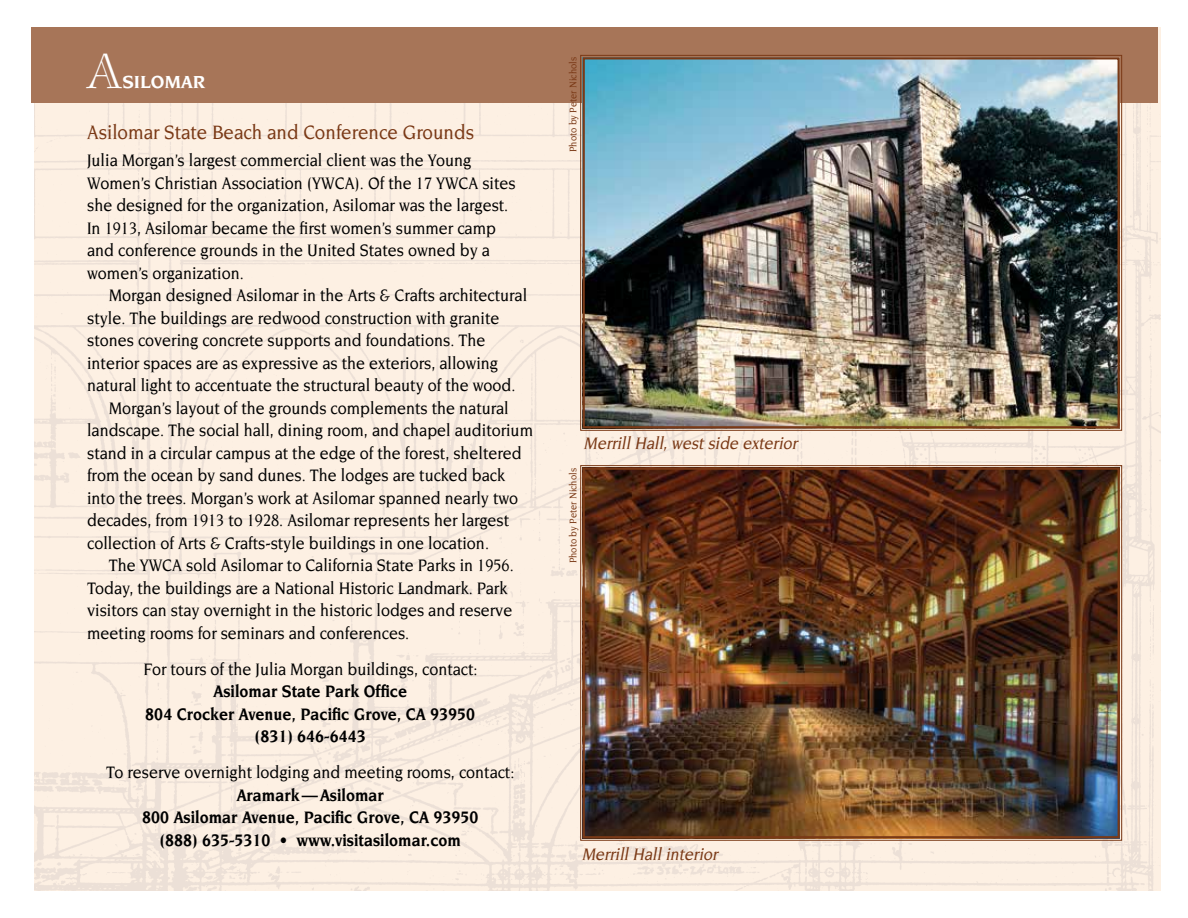
<style>
.page{position:relative;width:1188px;height:918px;background:#fff}
.page>*{position:absolute;margin:0;border:0;box-sizing:border-box;transform-origin:0 0}
.t1{font:48px "Smaragd LT Std";color:#fff;scale:.9 1}
.t2{font:500 21px "Novarese";color:#7a3916;scale:.9 1}
.t3{font:700 18.9px "Novarese";color:#fff}
.t4{font:500 18px/22.5px "Novarese";color:#000;scale:.9 1}
.t5{font:700 18px/22.5px "Novarese";color:#000;text-align:center;scale:.9 1}
.t6{font:italic 500 18px "Novarese";color:#7a3916;scale:.9 1}
.t7{font:500 10.5px "Novarese";color:#7a3916;scale:.9 1}
.s1{font-weight:500}
</style>
<div class="page">
<img style="left:34px;top:27px;width:1127px;height:864px">
<div style="left:31px;top:27px;width:1127px;height:76px;background:#a77558"></div>
<svg style="left:580px;top:55px;width:542px;height:376px;background:#a37b61"></svg>
<img style="left:586px;top:60px;width:531px;height:365px">
<div style="left:583px;top:57px;width:537px;height:371px;border:2px solid #7a3916"></div>
<svg style="left:580px;top:465px;width:542px;height:376px;background:#ad856c"></svg>
<img style="left:586px;top:470px;width:531px;height:365px">
<div style="left:583px;top:467px;width:537px;height:371px;border:2px solid #7a3916"></div>
<h2 class="t1" style="left:87px;top:42px;width:41px">A</h2>
<h2 class="t3" style="left:122px;top:71px;width:84px">SILOMAR</h2>
<p class="t2" style="left:87px;top:121px;width:431px">Asilomar State Beach and Conference Grounds</p>
<p class="t4" style="left:87px;top:149px;width:478px">Julia Morgan’s largest commercial client was the Young Women’s Christian Association (YWCA). Of the 17 YWCA sites she designed for the organization, Asilomar was the largest.<br>In 1913, Asilomar became the frst women’s summer camp and conference grounds in the United States owned by a women’s organization.</p>
<p class="t4" style="left:87px;top:284px;width:490px;text-indent:22px">Morgan designed Asilomar in the Arts &amp; Crafts architectural style. The buildings are redwood construction with granite stones covering concrete supports and foundations. The interior spaces are as expressive as the exteriors, allowing natural light to accentuate the structural beauty of the wood.</p>
<p class="t4" style="left:87px;top:396px;width:497px;text-indent:22px">Morgan’s layout of the grounds complements the natural landscape. The social hall, dining room, and chapel auditorium stand in a circular campus at the edge of the forest, sheltered from the ocean by sand dunes. The lodges are tucked back into the trees. Morgan’s work at Asilomar spanned nearly two decades, from 1913 to 1928. Asilomar represents her largest collection of Arts &amp; Crafts-style buildings in one location.</p>
<p class="t4" style="left:87px;top:554px;width:476px;text-indent:22px">The YWCA sold Asilomar to California State Parks in 1956.<br>Today, the buildings are a National Historic Landmark. Park visitors can stay overnight in the historic lodges and reserve meeting rooms for seminars and conferences.</p>
<p class="t5" style="left:143px;top:657px;width:373px"><span class="s1">For tours of the Julia Morgan buildings, contact:<br></span>Asilomar State Park Offce<br>804 Crocker Avenue, Pacifc Grove, CA 93950 (831) 646-6443</p>
<p class="t5" style="left:106px;top:761px;width:455px"><span class="s1">To reserve overnight lodging and meeting rooms, contact:<br></span>Aramark — Asilomar<br>800 Asilomar Avenue, Pacifc Grove, CA 93950<br>(888) 635-5310 • www.visitasilomar.com</p>
<p class="t7" style="left:567px;top:152px;width:107px;rotate:-90deg">Photo by Peter Nichols</p>
<p class="t6" style="left:584px;top:434px;width:243px">MerrillHall,westside exterior</p>
<p class="t7" style="left:567px;top:563px;width:107px;rotate:-90deg">Photo by Peter Nichols</p>
<p class="t6" style="left:582px;top:844px;width:156px">MerrillHallinterior</p>
</div>
